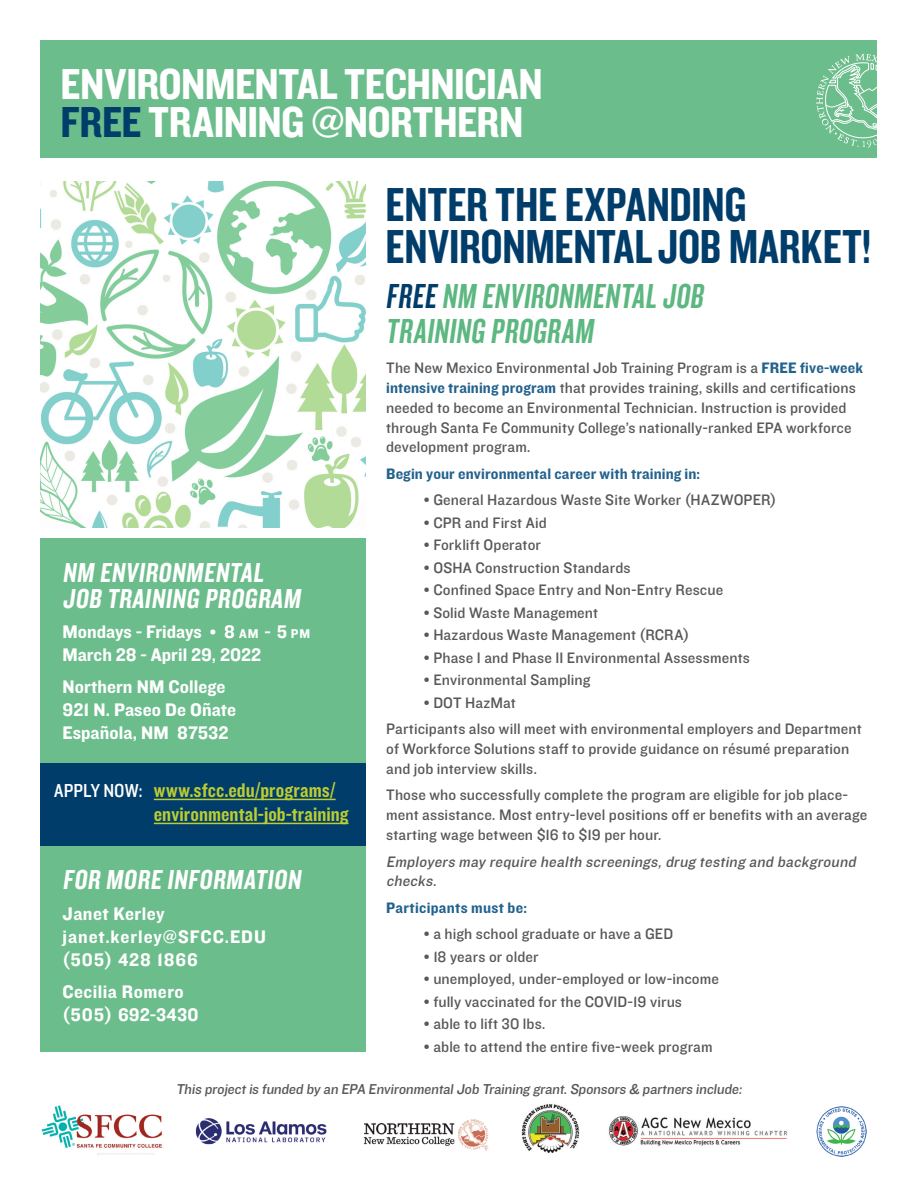
<style>
.page{position:relative;width:918px;height:1188px;background:#fff}
.page>*{position:absolute;margin:0;border:0;box-sizing:border-box;transform-origin:0 0}
.t1{font:49.5px/42px "Knockout 49 Liteweight";letter-spacing:-.005em;color:#003d6a}
.t2{font:45px/38.1px "Knockout 50 Welterweight";letter-spacing:-.015em;color:#fff}
.t3{font:36.15px/34.5px "Knockout 48 Featherweight";color:#5cb780}
.t4{font:28.5px/25.7px "Knockout 49 Liteweight";color:#fff}
.t5{font:20.55px/24px "Knockout 50 Welterweight";letter-spacing:.005em;color:#bccc32}
.t6{font:19.5px "Knockout 30 Junior Welterwt";letter-spacing:.005em;color:#fff}
.t7{font:18.9px/23.1px "Knockout 51 Middleweight";letter-spacing:.005em;color:#fff}
.t8{font:18.9px/23.1px "Knockout 51 Middleweight";letter-spacing:.05em;color:#fff}
.t9{font:18.9px/23.1px "Knockout 51 Middleweight";letter-spacing:.025em;color:#fff}
.t10{font:15.75px/19.8px "Knockout 31 Junior Middlewt";letter-spacing:.005em;color:#57585a}
.t11{font:italic 15.75px/19.8px "Knockout 31 Junior Middlewt";color:#57585a}
.t12{font:15.75px "Knockout 51 Middleweight";letter-spacing:.01em;color:#22628d}
.t13{font:14.85px "Knockout 31 Junior Middlewt";color:#57585a}
.s1{color:#003d6a}
.s2{font-size:18px}
.s3{font-size:13.2px}
.s4{font-family:"Knockout 51 Middleweight";color:#22628d}
</style>
<div class="page">
<div style="left:40px;top:538px;width:326px;height:514px;background:#6cbd8c"></div>
<div style="left:40px;top:763px;width:326px;height:83px;background:#003d6a"></div>
<img style="left:40px;top:181px;width:326px;height:346px">
<div style="left:40px;top:40px;width:838px;height:118px;background:#6cbd8c"></div>
<svg style="left:817px;top:54px;width:61px;height:98px"></svg>
<img style="left:41px;top:1105px;width:122px;height:50px">
<img style="left:195px;top:1118px;width:294px;height:33px">
<img style="left:521px;top:1104px;width:59px;height:49px">
<img style="left:608px;top:1116px;width:180px;height:30px">
<img style="left:816px;top:1106px;width:51px;height:51px">
<hr style="left:154px;top:799px;width:182px;height:1px;background:#bccc32">
<hr style="left:154px;top:823px;width:195px;height:1px;background:#bccc32">
<h2 class="t2" style="left:61px;top:63px;width:484px">ENVIRONMENTAL TECHNICIAN<br><span class="s1">FREE</span> TRAINING @NORTHERN</h2>
<h3 class="t4" style="left:63px;top:559px;width:244px">NM ENVIRONMENTAL<br>JOB TRAINING PROGRAM</h3>
<p class="t7" style="left:63px;top:620px;width:249px">Mondays - Fridays <span class="s2">•</span> 8 <span class="s3">AM</span> - 5 <span class="s3">PM<br></span>March 28 - April 29, 2022</p>
<p class="t7" style="left:63px;top:674px;width:175px">Northern NM College<br>921 N. Paseo De Oñate<br>Española, NM 87532</p>
<p class="t6" style="left:54px;top:777px;width:90px">APPLY NOW:</p>
<h3 class="t5" style="left:154px;top:777px;width:196px">www.sfcc.edu/programs/ environmental-job-training</h3>
<h3 class="t4" style="left:63px;top:866px;width:244px">FOR MORE INFORMATION</h3>
<p class="t8" style="left:63px;top:901px;width:205px">Janet Kerley janet.kerley@SFCC.EDU (505) 428 1866</p>
<p class="t9" style="left:63px;top:979px;width:138px">Cecilia Romero (505) 692-3430</p>
<h1 class="t1" style="left:386px;top:182px;width:487px">ENTER THE EXPANDING<br>ENVIRONMENTAL JOB MARKET!</h1>
<h3 class="t3" style="left:385px;top:278px;width:325px"><span class="s1">FREE</span> NM ENVIRONMENTAL JOB<br>TRAINING PROGRAM</h3>
<p class="t10" style="left:386px;top:357px;width:478px">The New Mexico Environmental Job Training Program is a <span class="s4">FREE five-week intensive training program</span> that provides training, skills and certifications needed to become an Environmental Technician. Instruction is provided through Santa Fe Community College’s nationally-ranked EPA workforce development program.</p>
<p class="t12" style="left:386px;top:463px;width:315px">Begin your environmental career with training in:</p>
<p class="t10" style="left:424px;top:490px;width:354px">• General Hazardous Waste Site Worker (HAZWOPER)</p>
<p class="t10" style="left:424px;top:512px;width:124px">• CPR and First Aid</p>
<p class="t10" style="left:424px;top:535px;width:118px">• Forklift Operator</p>
<p class="t10" style="left:424px;top:557px;width:208px">• OSHA Construction Standards</p>
<p class="t10" style="left:424px;top:579px;width:301px">• Confined Space Entry and Non-Entry Rescue</p>
<p class="t10" style="left:424px;top:602px;width:176px">• Solid Waste Management</p>
<p class="t10" style="left:424px;top:624px;width:267px">• Hazardous Waste Management (RCRA)</p>
<p class="t10" style="left:424px;top:647px;width:327px">• Phase I and Phase II Environmental Assessments</p>
<p class="t10" style="left:424px;top:669px;width:168px">• Environmental Sampling</p>
<p class="t10" style="left:386px;top:688px;width:477px;line-height:26.5px;text-indent:38px">• DOT HazMat<br>Participants also will meet with environmental employers and Department</p>
<p class="t10" style="left:386px;top:738px;width:465px">of Workforce Solutions staff to provide guidance on résumé preparation and job interview skills.</p>
<p class="t10" style="left:386px;top:784px;width:483px">Those who successfully complete the program are eligible for job place&shy;ment assistance. Most entry-level positions off er benefits with an average starting wage between $16 to $19 per hour.</p>
<p class="t11" style="left:386px;top:851px;width:475px">Employers may require health screenings,drug testing and background checks.</p>
<p class="t12" style="left:386px;top:897px;width:142px">Participants must be:</p>
<p class="t10" style="left:424px;top:923px;width:251px">• a high school graduate or have a GED</p>
<p class="t10" style="left:424px;top:946px;width:116px">• 18 years or older</p>
<p class="t10" style="left:424px;top:968px;width:296px">• unemployed, under-employed or low-income</p>
<p class="t10" style="left:424px;top:991px;width:260px">• fully vaccinated for the COVID-19 virus</p>
<p class="t10" style="left:424px;top:1013px;width:123px">• able to lift 30 lbs.</p>
<p class="t10" style="left:424px;top:1036px;width:290px">• able to attend the entire five-week program</p>
<p class="t13" style="left:176px;top:1079px;width:570px">This projectis funded by an EPA EnvironmentalJob Training grant.Sponsors &amp; partners include:</p>
</div>
